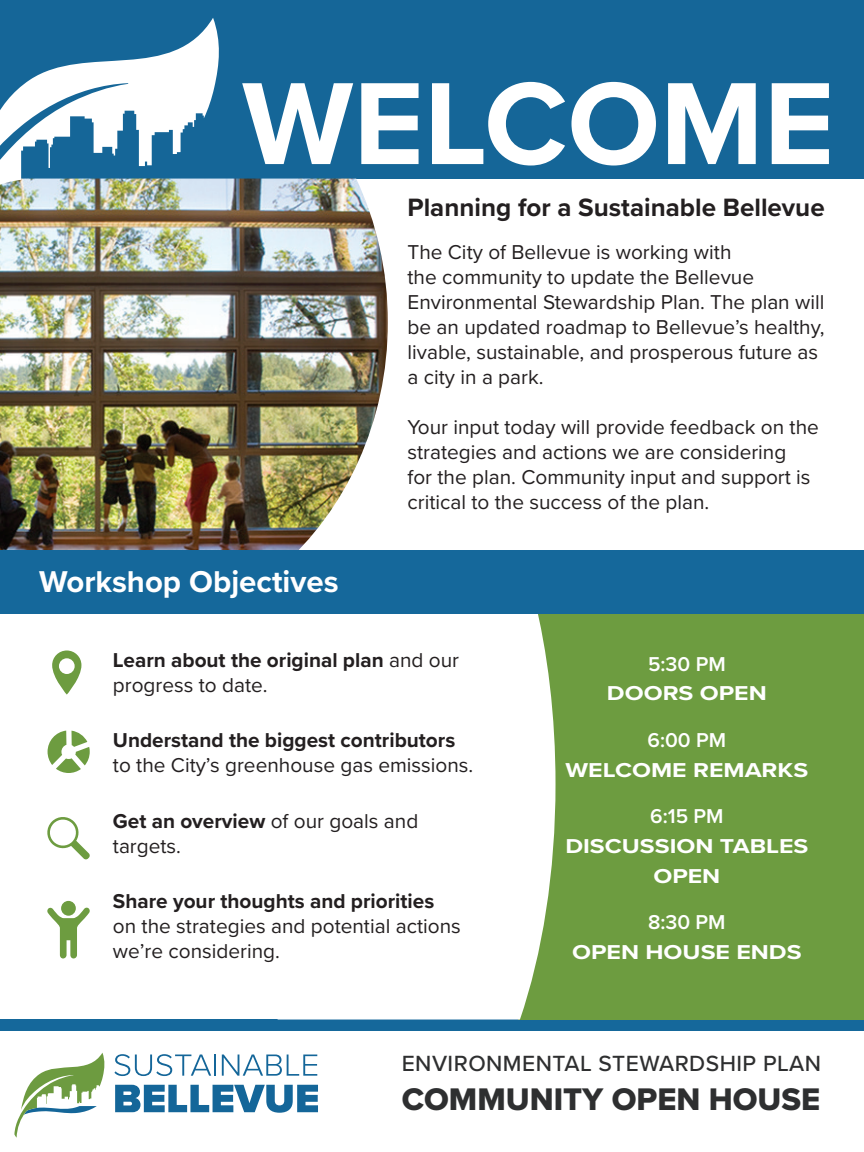
<style>
.page{position:relative;width:864px;height:1152px;background:#fff}
.page>*{position:absolute;margin:0;border:0;box-sizing:border-box;transform-origin:0 0}
.t1{font:700 121.2px "Proxima Nova";color:#fff}
.t2{font:32.4px "Proxima Nova Extrabld";color:#2e2f30}
.t3{font:700 31.2px "Proxima Nova";color:#fff}
.t4{font:700 26px "Proxima Nova";color:#231f20}
.t5{font:500 22.8px "Proxima Nova";letter-spacing:.02em;color:#2e2f30}
.t6{font:700 20.84px/29.8px "Proxima Nova";color:#fff;text-align:center;scale:1.19 1}
.t7{font:20.8px/25px "Proxima Nova";color:#231f20}
.t8{font:700 20.8px/25px "Proxima Nova";color:#231f20}
.t9{font:600 20.8px "Proxima Nova";color:#fff}
.s1{font-weight:400}
.s2{font-weight:700}
</style>
<div class="page">
<svg style="left:14px;top:1053px;width:91px;height:85px"></svg>
<svg style="left:115px;top:1085px;width:203px;height:28px"></svg>
<svg style="left:114px;top:1054px;width:97px;height:22px"></svg>
<hr style="left:214px;top:1055px;width:2px;height:21px;background:#146699">
<svg style="left:222px;top:1055px;width:95px;height:21px"></svg>
<div style="left:0;top:1020px;width:864px;height:11px;background:#15689b"></div>
<div style="left:0;top:0;width:864px;height:179px;background:#156698"></div>
<div style="left:518px;top:596px;width:346px;height:424px;background:#6d9c40"></div>
<svg style="left:278px;top:614px;width:278px;height:406px"></svg>
<img style="left:0;top:179px;width:388px;height:371px">
<img style="left:0;top:18px;width:222px;height:249px">
<div style="left:0;top:550px;width:864px;height:64px;background:#15689b"></div>
<svg style="left:48px;top:731px;width:42px;height:42px"></svg>
<svg style="left:52px;top:651px;width:29px;height:44px"></svg>
<svg style="left:47px;top:817px;width:43px;height:43px"></svg>
<div style="left:61px;top:901px;width:15px;height:15px;background:#6d9c40;border-radius:50%"></div>
<svg style="left:47px;top:907px;width:43px;height:51px"></svg>
<h1 class="t1" style="left:242px;top:33px;width:594px">WELCOME</h1>
<p class="t4" style="left:408px;top:188px;width:419px">Planning for a Sustainable Bellevue</p>
<p class="t7" style="left:408px;top:239px;width:419px">The City of Bellevue is working with<br>the community to update the Bellevue Environmental Stewardship Plan. The plan will be an updated roadmap to Bellevue’s healthy, livable, sustainable, and prosperous future as a city in a park.</p>
<p class="t7" style="left:408px;top:413px;width:413px">Your input today will provide feedback on the strategies and actions we are considering<br>for the plan. Community input and support is critical to the success of the plan.</p>
<h3 class="t3" style="left:39px;top:559px;width:301px">Workshop Objectives</h3>
<p class="t8" style="left:113px;top:647px;width:348px">Learn about the original plan <span class="s1">and our progress to date.</span></p>
<p class="t8" style="left:113px;top:728px;width:344px">Understand the biggest contributors</p>
<p class="t7" style="left:113px;top:752px;width:362px">to the City’s greenhouse gas emissions.</p>
<p class="t7" style="left:113px;top:808px;width:307px"><span class="s2">Get an overview</span> of our goals and targets.</p>
<p class="t8" style="left:113px;top:889px;width:323px">Share your thoughts and priorities</p>
<p class="t7" style="left:113px;top:913px;width:349px">on the strategies and potential actions we’re considering.</p>
<p class="t9" style="left:648px;top:648px;width:79px">5:30 PM</p>
<p class="t6" style="left:607px;top:678px;width:136px">DOORS OPEN</p>
<p class="t9" style="left:648px;top:724px;width:80px">6:00 PM</p>
<p class="t6" style="left:566px;top:754px;width:205px">WELCOME REMARKS</p>
<p class="t9" style="left:650px;top:801px;width:75px">6:15 PM</p>
<p class="t6" style="left:565px;top:831px;width:206px">DISCUSSION TABLES<br>OPEN</p>
<p class="t9" style="left:648px;top:907px;width:79px">8:30 PM</p>
<p class="t6" style="left:572px;top:937px;width:194px">OPEN HOUSE ENDS</p>
<p class="t5" style="left:402px;top:1046px;width:421px">ENVIRONMENTAL STEWARDSHIP PLAN</p>
<h2 class="t2" style="left:402px;top:1075px;width:420px">COMMUNITY OPEN HOUSE</h2>
</div>
